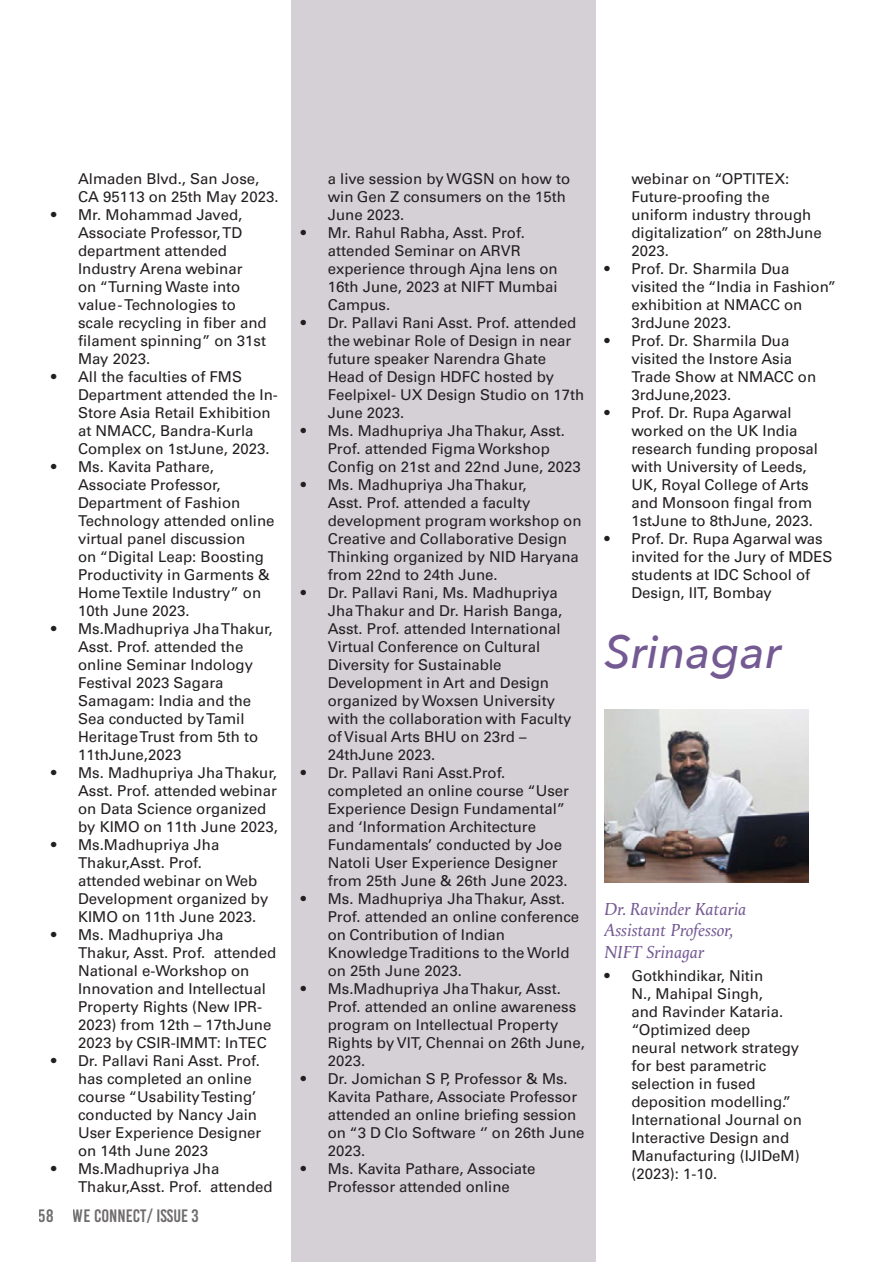
<style>
.page{position:relative;width:893px;height:1263px;background:#fff}
.page>*{position:absolute;margin:0;border:0;box-sizing:border-box;transform-origin:0 0}
.Paragraph_Style_3{font:italic 500 46.5px "Avenir Next";color:#745a93}
.t1{font:italic 18px "Apolline Std";color:#745a93}
.t2{font:18px "Bebas Kai";color:#231f20}
.t3{font:15px/18px "Univers";color:#231f20}
</style>
<div class="page">
<div style="left:291px;top:1px;width:304px;height:1261px;background:#d4d0d6"></div>
<img style="left:604px;top:710px;width:205px;height:173px">
<p class="t3" style="left:78px;top:170px;width:202px">Almaden Blvd., San Jose,<br>CA 95113 on 25th May 2023.</p>
<p class="t3" style="left:78px;top:206px;width:190px;text-indent:-27px">• Mr. Mohammad Javed,<br>Associate Professor, TD department attended<br>Industry Arena webinar<br>on “Turning Waste into value - Technologies to scale recycling in fiber and filament spinning” on 31st<br>May 2023.</p>
<p class="t3" style="left:78px;top:368px;width:201px;text-indent:-27px">• All the faculties of FMS<br>Department attended the In-<br>Store Asia Retail Exhibition at NMACC, Bandra-Kurla<br>Complex on 1stJune, 2023.</p>
<p class="t3" style="left:78px;top:458px;width:198px;text-indent:-27px">• Ms. Kavita Pathare,<br>Associate Professor,<br>Department of Fashion<br>Technology attended online virtual panel discussion<br>on “Digital Leap: Boosting<br>Productivity in Garments &amp;<br>Home Textile Industry” on<br>10th June 2023.</p>
<p class="t3" style="left:78px;top:620px;width:196px;text-indent:-27px">• Ms.Madhupriya Jha Thakur,<br>Asst. Prof. attended the online Seminar Indology<br>Festival 2023 Sagara<br>Samagam: India and the<br>Sea conducted by Tamil<br>Heritage Trust from 5th to<br>11thJune,2023</p>
<p class="t3" style="left:78px;top:764px;width:201px;text-indent:-27px">• Ms. Madhupriya Jha Thakur,<br>Asst. Prof. attended webinar on Data Science organized by KIMO on 11th June 2023,</p>
<p class="t3" style="left:78px;top:836px;width:192px;text-indent:-27px">• Ms.Madhupriya Jha<br>Thakur,Asst. Prof.<br>attended webinar on Web<br>Development organized by<br>KIMO on 11th June 2023.</p>
<p class="t3" style="left:78px;top:926px;width:200px;text-indent:-27px">• Ms. Madhupriya Jha<br>Thakur, Asst. Prof. attended<br>National e-Workshop on<br>Innovation and Intellectual<br>Property Rights (New IPR-<br>2023) from 12th – 17thJune<br>2023 by CSIR-IMMT: InTEC</p>
<p class="t3" style="left:78px;top:1052px;width:185px;text-indent:-27px">• Dr. Pallavi Rani Asst. Prof. has completed an online course “Usability Testing’ conducted by Nancy Jain<br>User Experience Designer on 14th June 2023</p>
<p class="t3" style="left:78px;top:1160px;width:196px;text-indent:-27px">• Ms.Madhupriya Jha<br>Thakur,Asst. Prof. attended</p>
<p class="t2" style="left:39px;top:1206px;width:161px">58 WE CONNECT/ ISSUE 3</p>
<p class="t3" style="left:328px;top:170px;width:244px">a live session by WGSN on how to win Gen Z consumers on the 15th<br>June 2023.</p>
<p class="t3" style="left:328px;top:224px;width:231px;text-indent:-27px">• Mr. Rahul Rabha, Asst. Prof. attended Seminar on ARVR experience through Ajna lens on<br>16th June, 2023 at NIFT Mumbai<br>Campus.</p>
<p class="t3" style="left:328px;top:314px;width:258px;text-indent:-27px">• Dr. Pallavi Rani Asst. Prof. attended the webinar Role of Design in near future speaker Narendra Ghate<br>Head of Design HDFC hosted by<br>Feelpixel- UX Design Studio on 17th<br>June 2023.</p>
<p class="t3" style="left:328px;top:422px;width:255px;text-indent:-27px">• Ms. Madhupriya Jha Thakur, Asst.<br>Prof. attended Figma Workshop<br>Config on 21st and 22nd June, 2023</p>
<p class="t3" style="left:328px;top:476px;width:255px;text-indent:-27px">• Ms. Madhupriya Jha Thakur,<br>Asst. Prof. attended a faculty development program workshop on<br>Creative and Collaborative Design<br>Thinking organized by NID Haryana from 22nd to 24th June.</p>
<p class="t3" style="left:328px;top:584px;width:245px;text-indent:-27px">• Dr. Pallavi Rani, Ms. Madhupriya<br>Jha Thakur and Dr. Harish Banga,<br>Asst. Prof. attended International<br>Virtual Conference on Cultural<br>Diversity for Sustainable<br>Development in Art and Design organized by Woxsen University with the collaboration with Faculty of Visual Arts BHU on 23rd –<br>24thJune 2023.</p>
<p class="t3" style="left:328px;top:764px;width:243px;text-indent:-27px">• Dr. Pallavi Rani Asst.Prof. completed an online course “User<br>Experience Design Fundamental” and ‘Information Architecture<br>Fundamentals’ conducted by Joe<br>Natoli User Experience Designer from 25th June &amp; 26th June 2023.</p>
<p class="t3" style="left:328px;top:890px;width:253px;text-indent:-27px">• Ms. Madhupriya Jha Thakur, Asst.<br>Prof. attended an online conference on Contribution of Indian<br>Knowledge Traditions to the World on 25th June 2023.</p>
<p class="t3" style="left:328px;top:980px;width:259px;text-indent:-27px">• Ms.Madhupriya Jha Thakur, Asst.<br>Prof. attended an online awareness program on Intellectual Property<br>Rights by VIT, Chennai on 26th June,<br>2023.</p>
<p class="t3" style="left:328px;top:1070px;width:258px;text-indent:-27px">• Dr. Jomichan S P, Professor &amp; Ms.<br>Kavita Pathare, Associate Professor attended an online briefing session on “3 D Clo Software ‘’ on 26th June<br>2023.</p>
<p class="t3" style="left:301px;top:1160px;width:236px;text-align:center">• Ms. Kavita Pathare, Associate<br>Professor attended online</p>
<p class="t3" style="left:631px;top:170px;width:192px">webinar on “OPTITEX:<br>Future-proofing the uniform industry through digitalization” on 28thJune<br>2023.</p>
<p class="t3" style="left:631px;top:260px;width:206px;text-indent:-27px">• Prof. Dr. Sharmila Dua visited the “India in Fashion” exhibition at NMACC on<br>3rdJune 2023.</p>
<p class="t3" style="left:631px;top:332px;width:186px;text-indent:-27px">• Prof. Dr. Sharmila Dua visited the Instore Asia<br>Trade Show at NMACC on<br>3rdJune,2023.</p>
<p class="t3" style="left:631px;top:404px;width:188px;text-indent:-27px">• Prof. Dr. Rupa Agarwal worked on the UK India research funding proposal with University of Leeds,<br>UK, Royal College of Arts and Monsoon fingal from<br>1stJune to 8thJune, 2023.</p>
<p class="t3" style="left:631px;top:530px;width:203px;text-indent:-27px">• Prof. Dr. Rupa Agarwal was invited for the Jury of MDES students at IDC School of<br>Design, IIT, Bombay</p>
<p class="Paragraph_Style_3" style="left:604px;top:613px;width:178px">Srinagar</p>
<p class="t1" style="left:604px;top:898px;width:144px">Dr. Ravinder Kataria</p>
<p class="t1" style="left:604px;top:919px;width:131px">Assistant Professor,</p>
<p class="t1" style="left:604px;top:941px;width:102px">NIFT Srinagar</p>
<p class="t3" style="left:631px;top:966px;width:172px;text-indent:-27px">• Gotkhindikar, Nitin<br>N., Mahipal Singh,<br>and Ravinder Kataria. “Optimized deep<br>neural network strategy for best parametric selection in fused deposition modelling.”<br>International Journal on<br>Interactive Design and<br>Manufacturing (IJIDeM) (2023): 1-10.</p>
</div>
